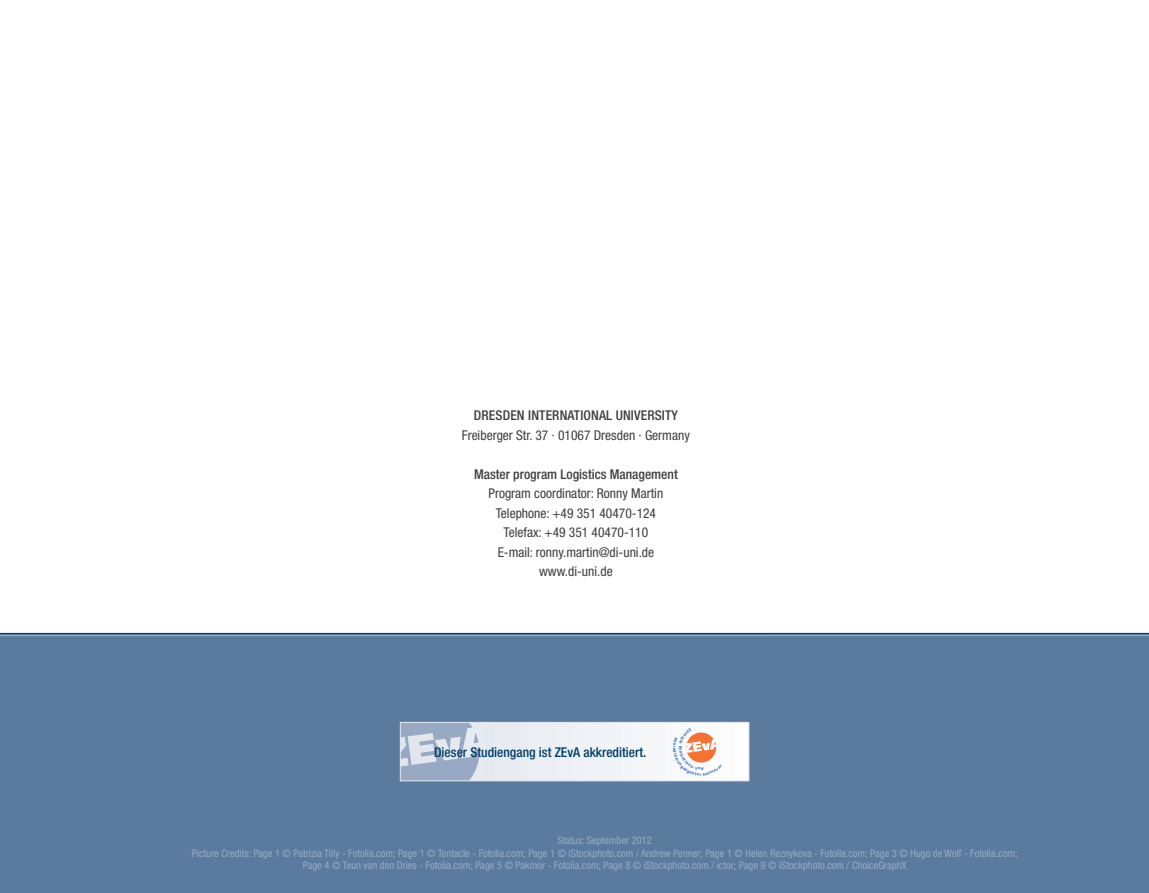
<style>
.page{position:relative;width:1149px;height:893px;background:#fff}
.page>*{position:absolute;margin:0;border:0;box-sizing:border-box;transform-origin:0 0}
.t1{font:condensed 13.5px/19.5px "Helvetica Neue";color:#3e3e3f;text-align:center}
.t2{font:500 condensed 13.5px "Helvetica Neue";color:#3e3e3f}
.t3{font:500 condensed 13.5px "Helvetica Neue";color:#003c66}
.t4{font:condensed 10.5px/12.6px "Helvetica Neue";color:#98aac3;text-align:center}
</style>
<div class="page">
<div style="left:0;top:634px;width:1148px;height:259px;background:#5a7b9e"></div>
<hr style="left:0;top:633px;width:1148px;height:1px;background:#003c66">
<hr style="left:0;top:634px;width:1148px;height:2px;background:#98aac3">
<div style="left:400px;top:722px;width:348px;height:59px;background:linear-gradient(to bottom,#f0f3f7,#f0f3f7)"></div>
<svg style="left:402px;top:724px;width:77px;height:55px;background:#b3c0d3"></svg>
<div style="left:400px;top:722px;width:349px;height:59px;border:1px solid #e0e5ed"></div>
<svg style="left:672px;top:728px;width:50px;height:47px;background:#f7dccf"></svg>
<p class="t2" style="left:473px;top:407px;width:16px">Dresden</p>
<p class="t2" style="left:528px;top:407px;width:11px">Internati</p>
<p class="t2" style="left:583px;top:407px;width:16px">onal</p>
<p class="t2" style="left:615px;top:407px;width:32px">Universit</p>
<p class="t2" style="left:671px;top:407px;width:8px">y</p>
<p class="t1" style="left:462px;top:425px;width:229px">Freiberger Str. 37 · 01067 Dresden · Germany</p>
<p class="t2" style="left:474px;top:466px;width:205px">Master program Logistics Management</p>
<p class="t1" style="left:488px;top:483px;width:176px">Program coordinator: Ronny Martin<br>Telephone: +49 351 40470-124<br>Telefax: +49 351 40470-110<br>E-mail: ronny.martin@di-uni.de www.di-uni.de</p>
<p class="t3" style="left:434px;top:744px;width:214px">Dieser Studiengang ist ZEvA akkreditiert.</p>
<p class="t4" style="left:192px;top:834px;width:826px">Status: September 2012<br>Picture Credits: Page 1 © Patrizia Tilly - Fotolia.com; Page 1 © Tentacle - Fotolia.com; Page 1 © iStockphoto.com / Andrew Penner; Page 1 © Helen Reznykova - Fotolia.com; Page 3 © Hugo de Wolf - Fotolia.com;<br>Page 4 © Teun van den Dries - Fotolia.com; Page 5 © Pakmor - Fotolia.com; Page 8 © iStockphoto.com / ictor; Page 9 © iStockphoto.com / ChoiceGraphX</p>
</div>
